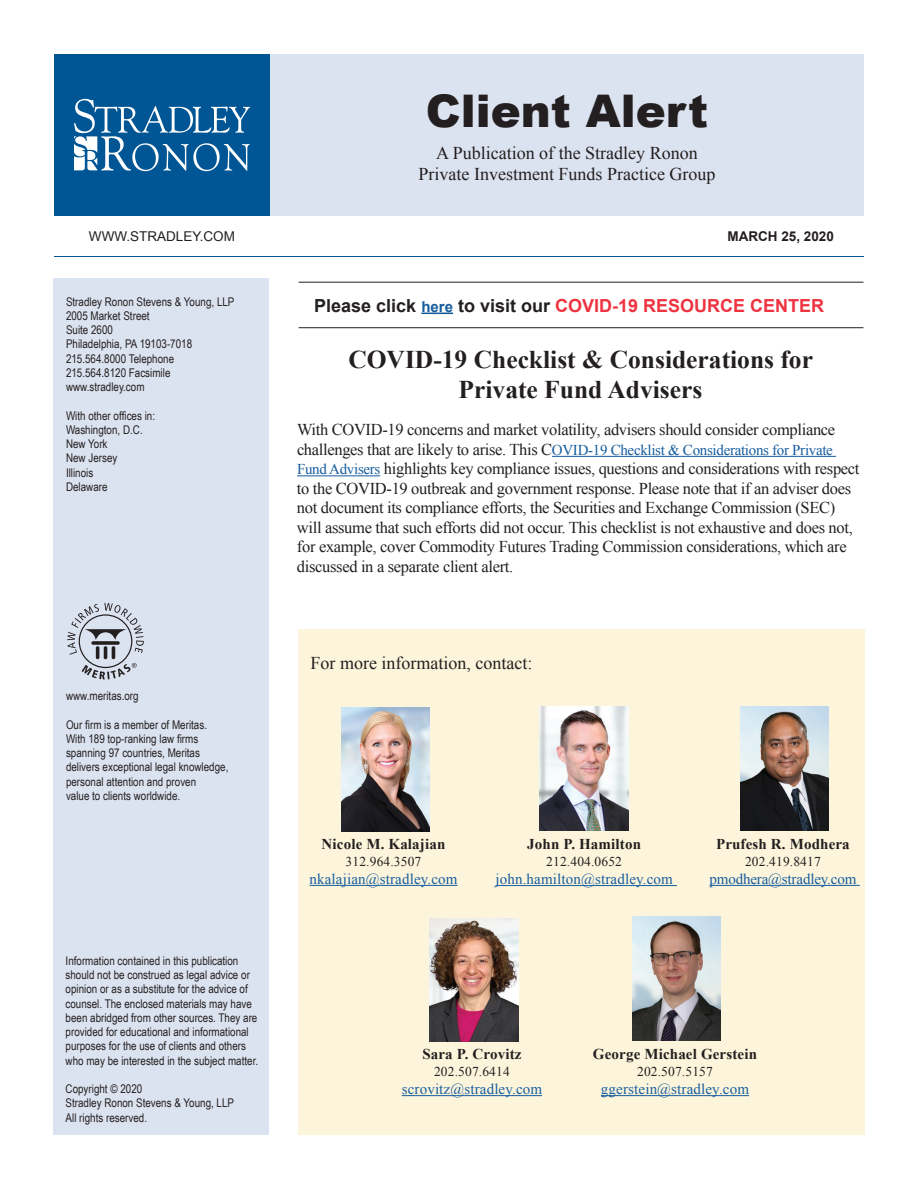
<style>
.page{position:relative;width:918px;height:1188px;background:#fff}
.page>*{position:absolute;margin:0;border:0;box-sizing:border-box;transform-origin:0 0}
.t1{font:900 45px "Arial";color:#231f20}
.t2{font:700 25.5px/30px "Times New Roman";color:#231f20;text-align:center}
.t3{font:18px/21px "Times New Roman";color:#231f20;text-align:center}
.t4{font:700 18px "Arial";color:#ee3341}
.t5{font:16.5px/19.5px "Times New Roman";letter-spacing:-.02em;color:#231f20}
.t6{font:15px "Times New Roman";letter-spacing:.01em;color:#175d9e}
.t7{font:700 15px "Times New Roman";letter-spacing:.01em;color:#231f20}
.t8{font:15px "Times New Roman";letter-spacing:-.02em;color:#175d9e}
.t9{font:15px "Times New Roman";letter-spacing:-.01em;color:#175d9e}
.t10{font:13.5px "Times New Roman";letter-spacing:.01em;color:#231f20}
.t11{font:13.5px "Arial";color:#231f20}
.t12{font:700 13.5px "Arial";color:#231f20}
.t13{font:12px/14.2px "Arial Narrow";color:#231f20}
.s1{color:#231f20}
.s2{font-size:15px;color:#175d9e}
.s3{font-size:16.5px;color:#231f20}
</style>
<div class="page">
<div style="left:54px;top:54px;width:216px;height:162px;background:#005594"></div>
<svg style="left:74px;top:99px;width:176px;height:72px"></svg>
<div style="left:53px;top:279px;width:216px;height:856px;background:#dce3f0"></div>
<div style="left:270px;top:54px;width:594px;height:162px;background:#dce3f0"></div>
<hr style="left:54px;top:256px;width:810px;height:1px;background:#005594">
<hr style="left:552px;top:456px;width:284px;height:1px;background:#175d9e">
<hr style="left:297px;top:475px;width:83px;height:1px;background:#175d9e">
<svg style="left:67px;top:603px;width:77px;height:77px"></svg>
<hr style="left:299px;top:327px;width:564px;height:1px;background:#231f20">
<hr style="left:421px;top:313px;width:32px;height:1px;background:#175d9e">
<hr style="left:299px;top:282px;width:564px;height:1px;background:#231f20">
<div style="left:298px;top:629px;width:568px;height:506px;background:#fcf5db"></div>
<img style="left:430px;top:918px;width:88px;height:124px">
<img style="left:632px;top:917px;width:89px;height:123px">
<hr style="left:402px;top:1095px;width:140px;height:1px;background:#175d9e">
<hr style="left:601px;top:1095px;width:148px;height:1px;background:#175d9e">
<img style="left:341px;top:708px;width:89px;height:124px">
<img style="left:540px;top:706px;width:88px;height:124px">
<img style="left:740px;top:706px;width:89px;height:124px">
<hr style="left:310px;top:885px;width:148px;height:1px;background:#175d9e">
<hr style="left:495px;top:885px;width:182px;height:1px;background:#175d9e">
<hr style="left:710px;top:885px;width:150px;height:1px;background:#175d9e">
<h1 class="t1" style="left:426px;top:78px;width:284px">Client Alert</h1>
<h3 class="t3" style="left:419px;top:142px;width:298px">A Publication of the Stradley Ronon<br>Private Investment Funds Practice Group</h3>
<p class="t11" style="left:89px;top:227px;width:148px">WWW.STRADLEY.COM</p>
<p class="t12" style="left:727px;top:227px;width:108px">MARCH 25, 2020</p>
<p class="t13" style="left:66px;top:294px;width:170px">Stradley Ronon Stevens &amp; Young, LLP<br>2005 Market Street<br>Suite 2600<br>Philadelphia, PA 19103-7018<br>215.564.8000 Telephone<br>215.564.8120 Facsimile www.stradley.com</p>
<p class="t13" style="left:66px;top:408px;width:91px">With other offices in:<br>Washington, D.C.<br>New York<br>New Jersey<br>Illinois<br>Delaware</p>
<p class="t13" style="left:66px;top:688px;width:74px">www.meritas.org</p>
<p class="t13" style="left:66px;top:717px;width:164px">Our firm is a member of Meritas.<br>With 189 top-ranking law firms spanning 97 countries, Meritas delivers exceptional legal knowledge, personal attention and proven<br>value to clients worldwide.</p>
<p class="t13" style="left:66px;top:953px;width:194px">Information contained in this publication should not be construed as legal advice or opinion or as a substitute for the advice of counsel. The enclosed materials may have been abridged from other sources. They are provided for educational and informational purposes for the use of clients and others who may be interested in the subject matter.</p>
<p class="t13" style="left:66px;top:1081px;width:170px">Copyright © 2020<br>Stradley Ronon Stevens &amp; Young, LLP<br>All rights reserved.</p>
<h3 class="t4" style="left:314px;top:293px;width:511px"><span class="s1">Please click</span> <span class="s2">here</span> <span class="s1">to visit our</span> COVID-19 RESOURCE CENTER</h3>
<h2 class="t2" style="left:348px;top:344px;width:466px">COVID-19 Checklist &amp; Considerations for<br>Private Fund Advisers</h2>
<h3 class="t5" style="left:297px;top:420px;width:540px">With COVID-19 concerns and market volatility, advisers should consider compliance</h3>
<p class="t8" style="left:297px;top:440px;width:537px"><span class="s3">challenges that are likely to arise. This C</span>OVID-19 Checklist &amp; Considerations for Private</p>
<p class="t5" style="left:297px;top:459px;width:564px"><span class="s2">Fund Advisers</span> highlights key compliance issues, questions and considerations with respect to the COVID-19 outbreak and government response. Please note that if an adviser does not document its compliance efforts, the Securities and Exchange Commission (SEC) will assume that such efforts did not occur. This checklist is not exhaustive and does not, for example, cover Commodity Futures Trading Commission considerations, which are discussed in a separate client alert.</p>
<h3 class="t3" style="left:310px;top:652px;width:223px">For more information, contact:</h3>
<p class="t7" style="left:322px;top:834px;width:125px">Nicole M. Kalajian</p>
<p class="t10" style="left:346px;top:852px;width:77px">312.964.3507</p>
<p class="t6" style="left:310px;top:869px;width:150px">nkalajian@stradley.com</p>
<p class="t7" style="left:527px;top:834px;width:115px">John P. Hamilton</p>
<p class="t10" style="left:546px;top:852px;width:77px">212.404.0652</p>
<p class="t6" style="left:495px;top:869px;width:179px">john.hamilton@stradley.com</p>
<p class="t7" style="left:716px;top:834px;width:135px">Prufesh R. Modhera</p>
<p class="t10" style="left:745px;top:852px;width:77px">202.419.8417</p>
<p class="t9" style="left:710px;top:869px;width:148px">pmodhera@stradley.com</p>
<p class="t7" style="left:422px;top:1044px;width:101px">Sara P. Crovitz</p>
<p class="t10" style="left:434px;top:1062px;width:77px">202.507.6414</p>
<p class="t6" style="left:402px;top:1079px;width:142px">scrovitz@stradley.com</p>
<p class="t7" style="left:593px;top:1044px;width:166px">George Michael Gerstein</p>
<p class="t10" style="left:637px;top:1062px;width:77px">202.507.5157</p>
<p class="t6" style="left:601px;top:1079px;width:150px">ggerstein@stradley.com</p>
</div>
